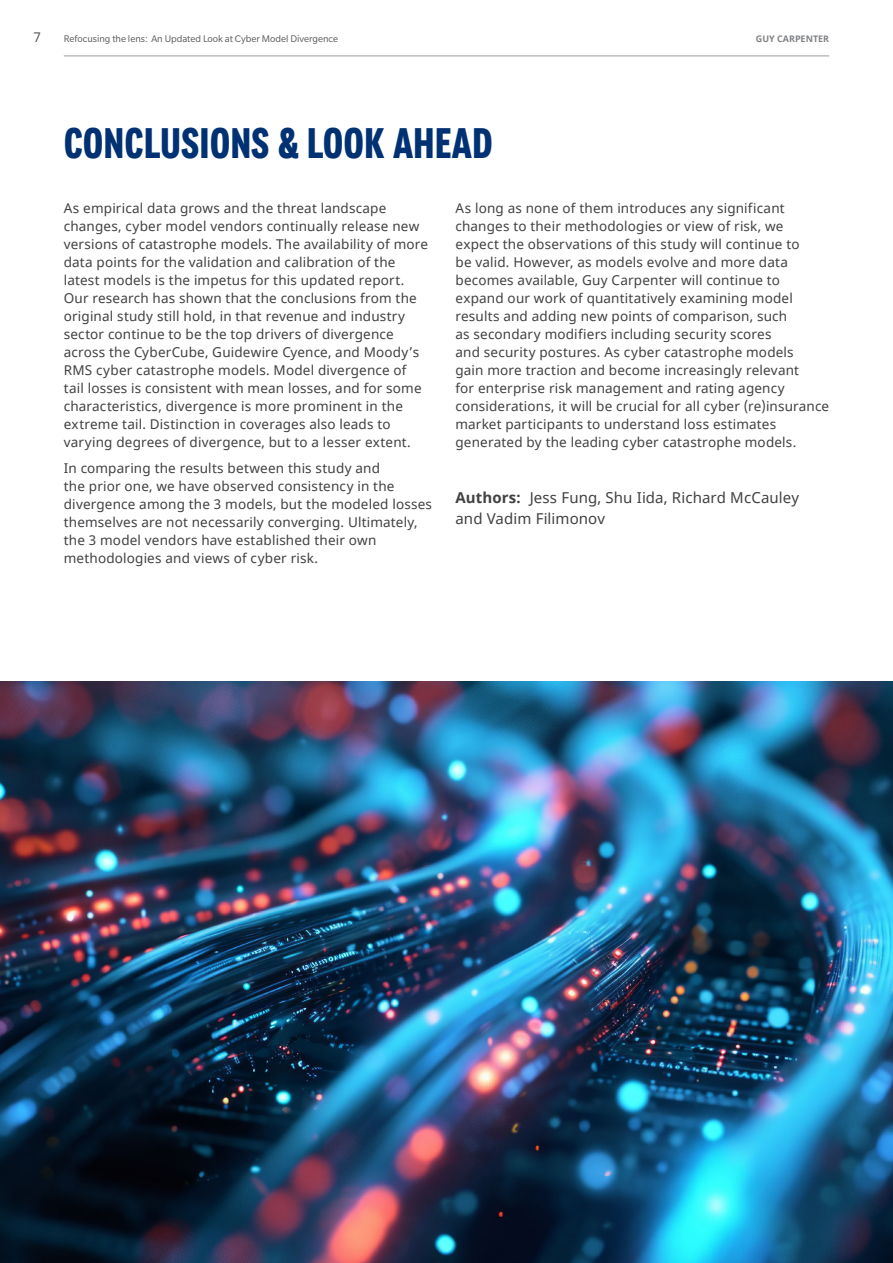
<style>
.page{position:relative;width:893px;height:1263px;background:#fff}
.page>*{position:absolute;margin:0;border:0;box-sizing:border-box;transform-origin:0 0}
.t1{font:700 39px "MMC Display Condensed";color:#003273}
.t2{font:15px/21px "Noto Sans";letter-spacing:.005em;color:#414042}
.t3{font:13.5px/18px "Noto Sans";letter-spacing:.015em;color:#414042}
.t4{font:13.5px "Noto Sans";color:#58595b}
.t5{font:10.5px "Slate Pro";color:#58595b}
.t6{font:700 9px "Noto Sans";color:#808285}
.s1{font-weight:700}
</style>
<div class="page">
<hr style="left:64px;top:56px;width:765px;height:1px;background:#9d9fa2">
<img style="left:0;top:681px;width:893px;height:582px">
<p class="t4" style="left:33px;top:28px;width:9px">7</p>
<p class="t5" style="left:64px;top:33px;width:276px">Refocusing the lens: An Updated Look at Cyber Model Divergence</p>
<p class="t6" style="left:756px;top:32px;width:75px">GUY CARPENTER</p>
<h1 class="t1" style="left:64px;top:116px;width:431px">CONCLUSIONS &amp; LOOK AHEAD</h1>
<p class="t3" style="left:64px;top:199px;width:366px">As empirical data grows and the threat landscape changes, cyber model vendors continually release new versions of catastrophe models. The availability of more data points for the validation and calibration of the latest models is the impetus for this updated report.<br>Our research has shown that the conclusions from the original study still hold, in that revenue and industry sector continue to be the top drivers of divergence across the CyberCube, Guidewire Cyence, and Moody’s RMS cyber catastrophe models. Model divergence of tail losses is consistent with mean losses, and for some characteristics, divergence is more prominent in the extreme tail. Distinction in coverages also leads to varying degrees of divergence, but to a lesser extent.</p>
<p class="t3" style="left:64px;top:460px;width:370px">In comparing the results between this study and<br>the prior one, we have observed consistency in the divergence among the 3 models, but the modeled losses themselves are not necessarily converging. Ultimately, the 3 model vendors have established their own methodologies and views of cyber risk.</p>
<p class="t3" style="left:455px;top:199px;width:375px">As long as none of them introduces any significant changes to their methodologies or view of risk, we expect the observations of this study will continue to<br>be valid. However, as models evolve and more data becomes available, Guy Carpenter will continue to expand our work of quantitatively examining model results and adding new points of comparison, such<br>as secondary modifiers including security scores<br>and security postures. As cyber catastrophe models<br>gain more traction and become increasingly relevant<br>for enterprise risk management and rating agency considerations, it will be crucial for all cyber (re)insurance market participants to understand loss estimates generated by the leading cyber catastrophe models.</p>
<p class="t2" style="left:455px;top:487px;width:345px"><span class="s1">Authors:</span> Jess Fung, Shu Iida, Richard McCauley and Vadim Filimonov</p>
</div>
